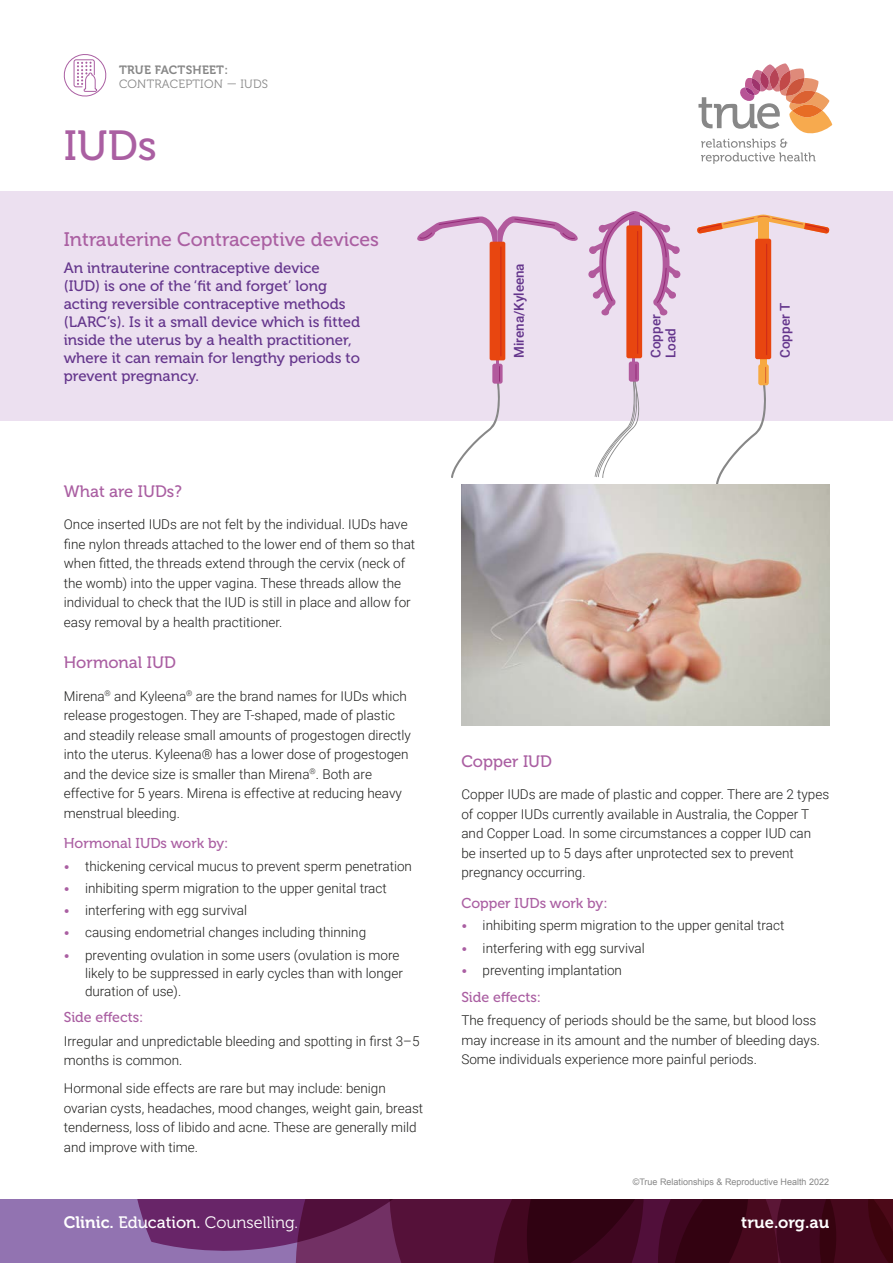
<style>
.page{position:relative;width:893px;height:1263px;background:#fff}
.page>*{position:absolute;margin:0;border:0;box-sizing:border-box;transform-origin:0 0}
.t1{font:42px "Museo 500";color:#aa5fa2}
.t2{font:19.5px "Museo 500";color:#aa5fa2}
.t3{font:16.5px "Museo 300";color:#fff}
.t4{font:16.5px "Museo 500";color:#aa5fa2}
.t5{font:16.5px "Museo 700";color:#fff}
.t6{font:15px/18px "Museo 500";color:#64358c}
.t7{font:14.25px "Museo 500";color:#aa5fa2}
.t8{font:300 13.5px/19.5px "Roboto";color:#1d1d1b}
.t9{font:500 13.5px/15px "Roboto";color:#64358c}
.t10{font:12px "Museo 300";letter-spacing:.02em;color:#878787}
.t11{font:12px "Museo 700";letter-spacing:.02em;color:#878787}
.t12{font:9px "Arial";color:#878787}
.s1{font-family:"Museo 300";font-weight:400;color:#aa5fa2}
.s2{font-family:"Museo 700"}
.s3{font-family:"Museo 500"}
</style>
<div class="page">
<svg style="left:698px;top:63px;width:134px;height:101px"></svg>
<div style="left:0;top:191px;width:893px;height:230px;background:#ece0f0"></div>
<svg style="left:64px;top:54px;width:42px;height:42px"></svg>
<div style="left:0;top:1199px;width:893px;height:64px;background:#9273b1"></div>
<svg style="left:137px;top:1199px;width:756px;height:64px;background:#51173c"></svg>
<svg style="left:588px;top:211px;width:93px;height:267px"></svg>
<svg style="left:417px;top:216px;width:161px;height:262px"></svg>
<svg style="left:758px;top:234px;width:10px;height:5px"></svg>
<svg style="left:760px;top:359px;width:7px;height:5px"></svg>
<div style="left:758px;top:364px;width:11px;height:21px;background:#f7a941;border-radius:2px"></div>
<svg style="left:716px;top:367px;width:50px;height:118px"></svg>
<div style="left:755px;top:239px;width:16px;height:120px;background:#e84610;border-radius:2px"></div>
<svg style="left:766px;top:244px;width:1px;height:111px"></svg>
<svg style="left:697px;top:215px;width:132px;height:19px"></svg>
<img style="left:461px;top:485px;width:368px;height:240px">
<p class="t11" style="left:119px;top:63px;width:110px">TRUE FACTSHEET:</p>
<p class="t10" style="left:119px;top:77px;width:151px">CONTRACEPTION — IUDS</p>
<h1 class="t1" style="left:64px;top:122px;width:94px">IUDs</h1>
<h2 class="t2" style="left:64px;top:229px;width:317px">Intrauterine Contraceptive devices</h2>
<p class="t6" style="left:64px;top:259px;width:298px">An intrauterine contraceptive device<br>(IUD) is one of the ‘fit and forget’ long acting reversible contraceptive methods (LARC’s). Is it a small device which is fitted inside the uterus by a health practitioner, where it can remain for lengthy periods to prevent pregnancy.</p>
<p class="t9" style="left:511px;top:358px;width:96px;rotate:-90deg">Mirena/Kyleena</p>
<p class="t9" style="left:648px;top:358px;width:45px;rotate:-90deg">Copper<br>Load</p>
<p class="t9" style="left:777px;top:358px;width:56px;rotate:-90deg">Copper T</p>
<p class="t4" style="left:64px;top:482px;width:120px">What are IUDs?</p>
<p class="t8" style="left:64px;top:514px;width:353px">Once inserted IUDs are not felt by the individual. IUDs have fine nylon threads attached to the lower end of them so that when fitted, the threads extend through the cervix (neck of the womb) into the upper vagina. These threads allow the individual to check that the IUD is still in place and allow for easy removal by a health practitioner.</p>
<p class="t4" style="left:64px;top:654px;width:114px">Hormonal IUD</p>
<p class="t8" style="left:64px;top:685px;width:349px">Mirena<sup>®</sup> and Kyleena<sup>®</sup> are the brand names for IUDs which release progestogen. They are T-shaped, made of plastic and steadily release small amounts of progestogen directly into the uterus. Kyleena® has a lower dose of progestogen and the device size is smaller than Mirena<sup>®</sup>. Both are effective for 5 years. Mirena is effective at reducing heavy menstrual bleeding.</p>
<p class="t7" style="left:64px;top:836px;width:166px">Hormonal IUDs work by:</p>
<p class="t8" style="left:64px;top:855px;width:350px"><span class="s1">•</span> thickening cervical mucus to prevent sperm penetration</p>
<p class="t8" style="left:64px;top:878px;width:325px"><span class="s1">•</span> inhibiting sperm migration to the upper genital tract</p>
<p class="t8" style="left:64px;top:900px;width:185px"><span class="s1">•</span> interfering with egg survival</p>
<p class="t8" style="left:64px;top:922px;width:304px"><span class="s1">•</span> causing endometrial changes including thinning</p>
<p class="t8" style="left:85px;top:945px;width:319px;line-height:18px;text-indent:-21px"><span class="s1">•</span> preventing ovulation in some users (ovulation is more likely to be suppressed in early cycles than with longer duration of use).</p>
<p class="t7" style="left:64px;top:1009px;width:81px">Side effects:</p>
<p class="t8" style="left:64px;top:1031px;width:357px">Irregular and unpredictable bleeding and spotting in first 3–5 months is common.</p>
<p class="t8" style="left:64px;top:1078px;width:361px">Hormonal side effects are rare but may include: benign ovarian cysts, headaches, mood changes, weight gain, breast tenderness, loss of libido and acne. These are generally mild and improve with time.</p>
<p class="t4" style="left:461px;top:752px;width:92px">Copper IUD</p>
<p class="t8" style="left:461px;top:784px;width:369px">Copper IUDs are made of plastic and copper. There are 2 types of copper IUDs currently available in Australia, the Copper T and Copper Load. In some circumstances a copper IUD can<br>be inserted up to 5 days after unprotected sex to prevent pregnancy occurring.</p>
<p class="t7" style="left:461px;top:895px;width:148px">Copper IUDs work by:</p>
<p class="t8" style="left:461px;top:915px;width:325px"><span class="s1">•</span> inhibiting sperm migration to the upper genital tract</p>
<p class="t8" style="left:461px;top:938px;width:185px"><span class="s1">•</span> interfering with egg survival</p>
<p class="t8" style="left:461px;top:960px;width:162px"><span class="s1">•</span> preventing implantation</p>
<p class="t7" style="left:461px;top:989px;width:81px">Side effects:</p>
<p class="t8" style="left:461px;top:1010px;width:360px">The frequency of periods should be the same, but blood loss may increase in its amount and the number of bleeding days.<br>Some individuals experience more painful periods.</p>
<p class="t12" style="left:633px;top:1175px;width:198px">©True Relationships &amp; Reproductive Health 2022</p>
<p class="t3" style="left:64px;top:1213px;width:236px"><span class="s2">Clinic.</span> <span class="s3">Education.</span> Counselling.</p>
<p class="t5" style="left:741px;top:1213px;width:89px">true.org.au</p>
<p class="t3" style="left:96px;top:1213px;width:236px"><span class="s3">Clinic.</span> <span class="s2">Education.</span> Counselling.</p>
<p class="t5" style="left:733px;top:1213px;width:93px">True.org.au</p>
</div>
